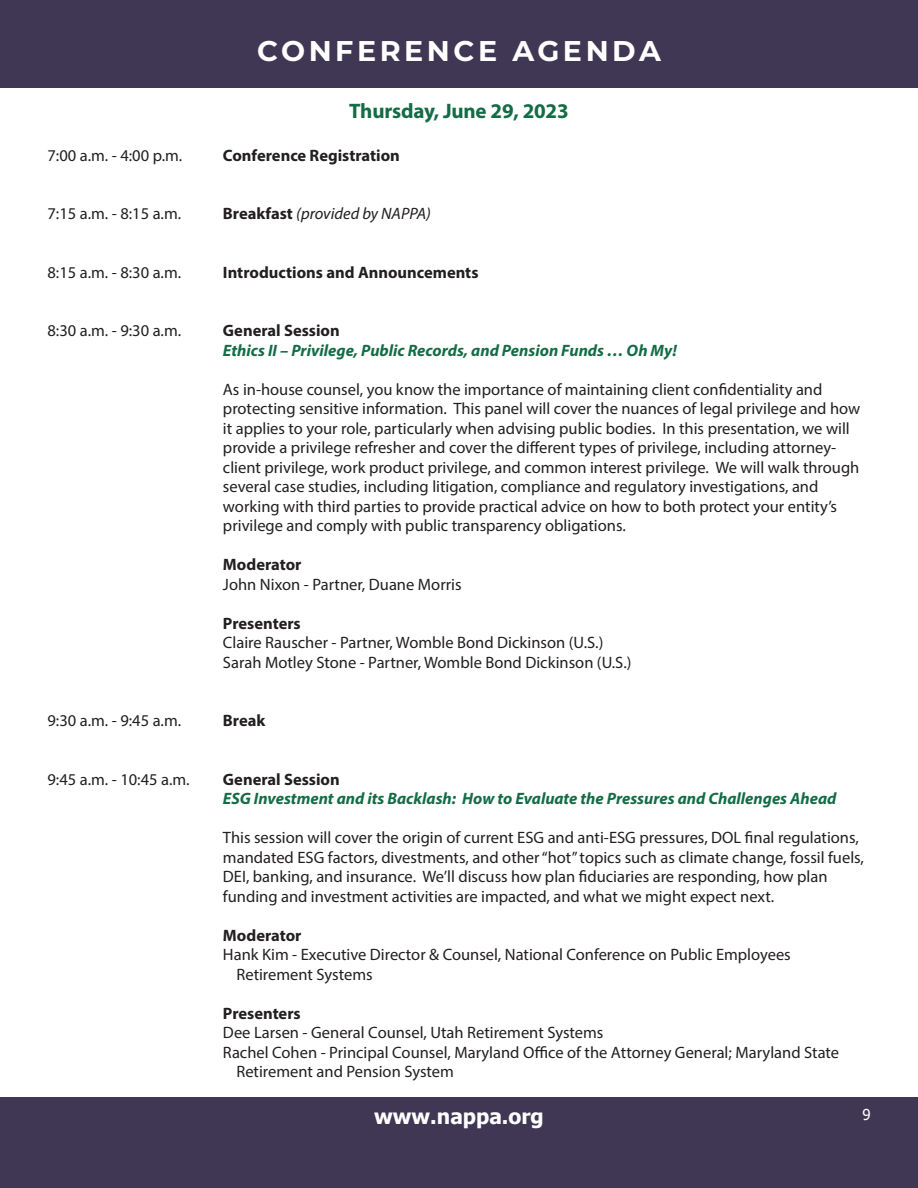
<style>
.page{position:relative;width:918px;height:1188px;background:#fff}
.page>*{position:absolute;margin:0;border:0;box-sizing:border-box;transform-origin:0 0}
.t1{font:700 28.5px "Montserrat";letter-spacing:.125em;color:#fff}
.t2{font:700 21px "Myriad Pro";letter-spacing:-.01em;color:#136c45}
.t3{font:700 21px "Tahoma";color:#fff}
.t4{font:16.5px/19.5px "Myriad Pro";color:#231f20}
.t5{font:italic 700 16.5px/19.5px "Myriad Pro";color:#136c45}
.t6{font:700 16.5px "Myriad Pro";color:#231f20}
.t7{font:italic 16.5px "Myriad Pro";color:#231f20}
.t8{font:15px "Tahoma";color:#fff}
.s1{font-weight:700;font-style:normal}
.s2{font-style:normal;color:#231f20}
.s3{font-weight:700}
</style>
<div class="page">
<div style="left:0;top:1097px;width:918px;height:91px;background:#3f3753"></div>
<div style="left:0;top:0;width:918px;height:87px;background:#3f3753"></div>
<p class="t1" style="left:257px;top:30px;width:405px">CONFERENCE AGENDA</p>
<p class="t2" style="left:349px;top:98px;width:221px">Thursday, June 29, 2023</p>
<p class="t4" style="left:47px;top:145px;width:136px">7:00 a.m. - 4:00 p.m.</p>
<p class="t6" style="left:223px;top:145px;width:179px">Conference Registration</p>
<p class="t4" style="left:47px;top:204px;width:135px">7:15 a.m. - 8:15 a.m.</p>
<p class="t7" style="left:223px;top:204px;width:209px"><span class="s1">Breakfast</span> (provided by NAPPA)</p>
<p class="t4" style="left:47px;top:262px;width:135px">8:15 a.m. - 8:30 a.m.</p>
<p class="t6" style="left:223px;top:262px;width:257px">Introductions and Announcements</p>
<p class="t4" style="left:47px;top:321px;width:135px">8:30 a.m. - 9:30 a.m.</p>
<p class="t5" style="left:223px;top:321px;width:455px"><span class="s2">General Session<br></span>Ethics II – Privilege, Public Records, and Pension Funds … Oh My!</p>
<p class="t4" style="left:223px;top:379px;width:639px">As in-house counsel, you know the importance of maintaining client confidentiality and protecting sensitive information. This panel will cover the nuances of legal privilege and how it applies to your role, particularly when advising public bodies. In this presentation, we will provide a privilege refresher and cover the different types of privilege, including attorney&shy;client privilege, work product privilege, and common interest privilege. We will walk through several case studies, including litigation, compliance and regulatory investigations, and working with third parties to provide practical advice on how to both protect your entity’s privilege and comply with public transparency obligations.</p>
<p class="t4" style="left:223px;top:555px;width:240px"><span class="s3">Moderator<br></span>John Nixon - Partner, Duane Morris</p>
<p class="t4" style="left:223px;top:613px;width:410px"><span class="s3">Presenters<br></span>Claire Rauscher - Partner, Womble Bond Dickinson (U.S.)<br>Sarah Motley Stone - Partner, Womble Bond Dickinson (U.S.)</p>
<p class="t4" style="left:47px;top:711px;width:135px">9:30 a.m. - 9:45 a.m.</p>
<p class="t6" style="left:223px;top:710px;width:44px">Break</p>
<p class="t4" style="left:47px;top:769px;width:144px">9:45 a.m. - 10:45 a.m.</p>
<p class="t5" style="left:223px;top:769px;width:615px"><span class="s2">General Session<br></span>ESG Investment and its Backlash: How to Evaluate the Pressures and Challenges Ahead</p>
<p class="t4" style="left:223px;top:828px;width:643px">This session will cover the origin of current ESG and anti-ESG pressures, DOL final regulations, mandated ESG factors, divestments, and other “hot” topics such as climate change, fossil fuels, DEI, banking, and insurance. We’ll discuss how plan fiduciaries are responding, how plan funding and investment activities are impacted, and what we might expect next.</p>
<p class="t6" style="left:223px;top:925px;width:80px">Moderator</p>
<p class="t4" style="left:223px;top:945px;width:569px">Hank Kim - Executive Director &amp; Counsel, National Conference on Public Employees</p>
<p class="t4" style="left:236px;top:964px;width:138px">Retirement Systems</p>
<p class="t6" style="left:223px;top:1003px;width:79px">Presenters</p>
<p class="t4" style="left:223px;top:1023px;width:382px">Dee Larsen - General Counsel, Utah Retirement Systems</p>
<p class="t4" style="left:223px;top:1042px;width:618px">Rachel Cohen - Principal Counsel, Maryland Office of the Attorney General; Maryland State</p>
<p class="t4" style="left:236px;top:1062px;width:219px">Retirement and Pension System</p>
<p class="t3" style="left:374px;top:1102px;width:171px">www.nappa.org</p>
<p class="t8" style="left:862px;top:1104px;width:10px">9</p>
</div>
